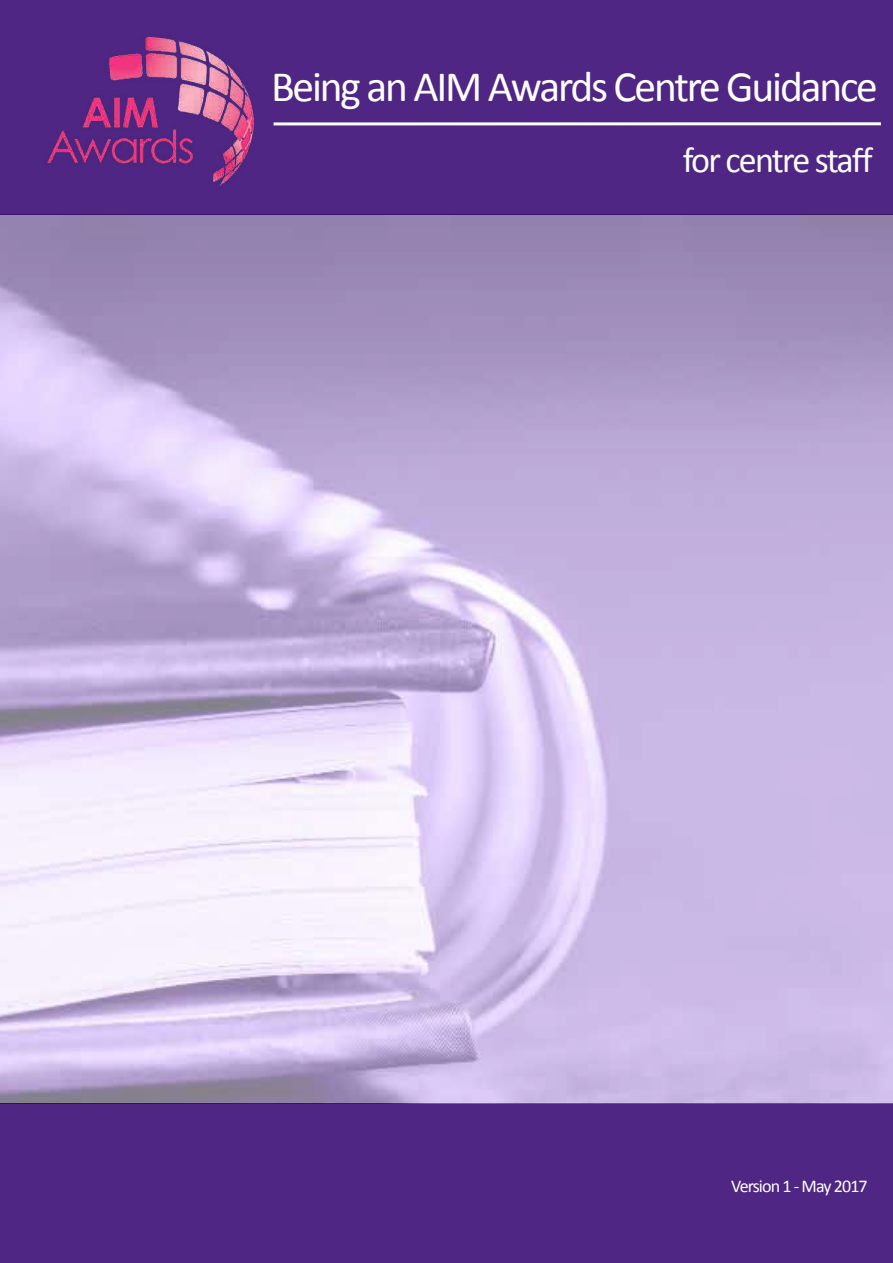
<style>
.page{position:relative;width:893px;height:1263px;background:#fff}
.page>*{position:absolute;margin:0;border:0;box-sizing:border-box;transform-origin:0 0}
.t1{font:43.5px "Calibri";letter-spacing:-.05em;color:#fff}
.t2{font:36px "Calibri";letter-spacing:-.055em;color:#fff}
.t3{font:18px "Calibri";letter-spacing:-.05em;color:#fff}
</style>
<div class="page">
<div style="left:0;top:0;width:893px;height:215px;background:#4f2683"></div>
<hr style="left:274px;top:122px;width:607px;height:3px;background:#fff">
<img style="left:45px;top:36px;width:209px;height:150px">
<div style="left:0;top:1103px;width:893px;height:160px;background:#4f2683"></div>
<p class="t1" style="left:271px;top:59px;width:608px">Being an AIM Awards Centre Guidance</p>
<p class="t2" style="left:683px;top:137px;width:192px">for centre staff</p>
<p class="t3" style="left:731px;top:1175px;width:138px">Version 1 - May 2017</p>
</div>
